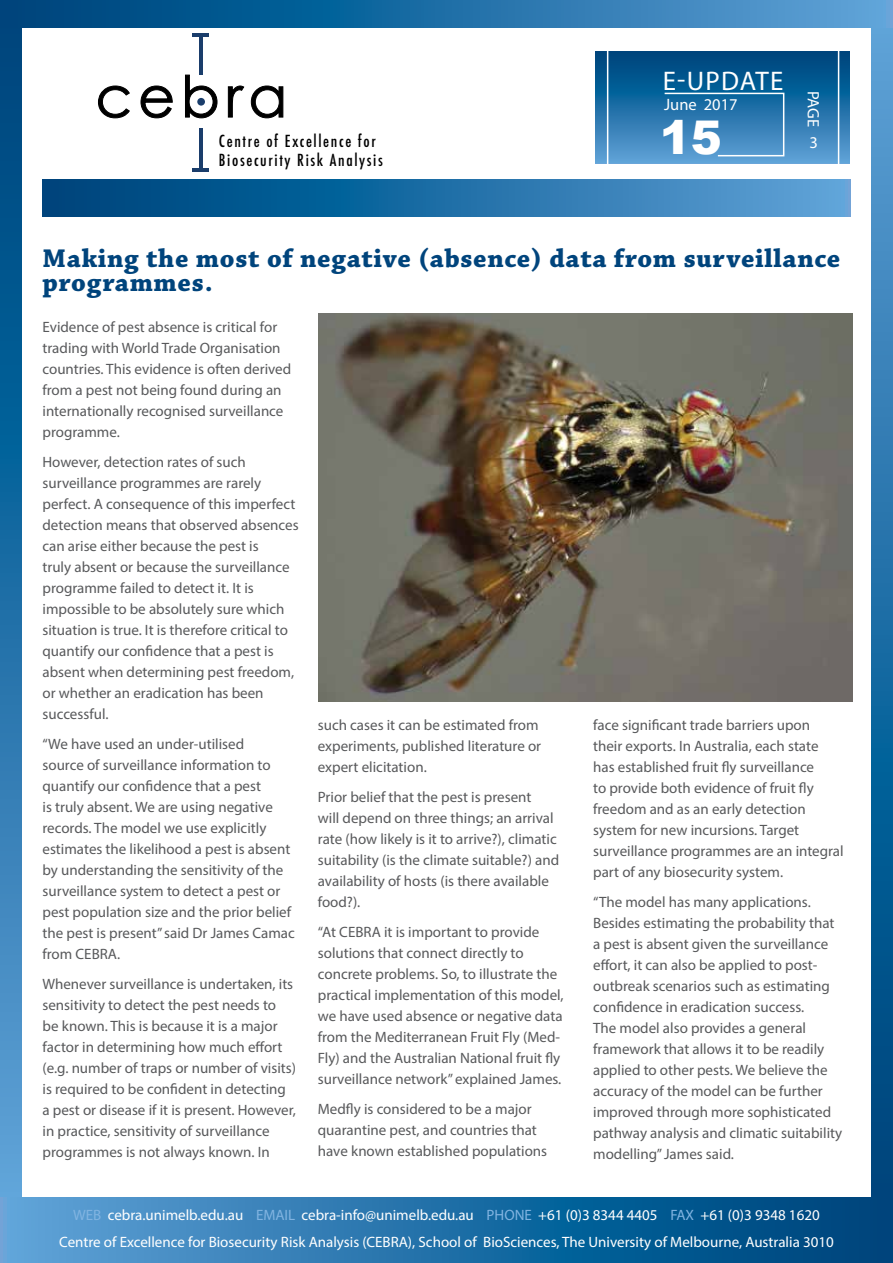
<style>
.page{position:relative;width:893px;height:1263px;background:#fff}
.page>*{position:absolute;margin:0;border:0;box-sizing:border-box;transform-origin:0 0}
.t1{font:900 46.5px "Arial";color:#fff}
.t2{font:700 27px/24px "Chaparral Pro";letter-spacing:.025em;color:#00447c}
.t3{font:27px "Myriad Pro";letter-spacing:.045em;color:#fff}
.t4{font:16.5px "Myriad Pro";color:#fff}
.t5{font:500 condensed 16.2px/19.5px "Futura";letter-spacing:.1em;color:#000}
.t6{font:15px/21px "Myriad Pro";color:#58595b}
.t7{font:15px/27px "Myriad Pro";color:#fff;text-align:center}
.s1{color:#81b4e1}
</style>
<div class="page">
<img style="left:319px;top:313px;width:533px;height:388px">
<svg style="left:595px;top:51px;width:255px;height:112px;background:#1c6aa1"></svg>
<div style="left:607px;top:42px;width:232px;height:128px;border:2px solid #fff"></div>
<svg style="left:663px;top:92px;width:122px;height:65px;background:#3c84b9"></svg>
<svg style="left:872px;top:28px;width:21px;height:1169px;background:#216fa6"></svg>
<svg style="left:0;top:28px;width:21px;height:1169px;background:#2371a8"></svg>
<svg style="left:0;top:0;width:893px;height:28px;background:#2270a7"></svg>
<svg style="left:0;top:1197px;width:893px;height:66px;background:#2370a7"></svg>
<svg style="left:43px;top:179px;width:807px;height:38px;background:#2270a7"></svg>
<hr style="left:199px;top:36px;width:4px;height:39px;background:#1a3d6b">
<hr style="left:192px;top:169px;width:17px;height:3px;background:#1a3d6b">
<hr style="left:192px;top:33px;width:17px;height:3px;background:#1a3d6b">
<hr style="left:199px;top:128px;width:4px;height:42px;background:#1a3d6b">
<svg style="left:98px;top:85px;width:32px;height:34px"></svg>
<svg style="left:140px;top:85px;width:33px;height:34px"></svg>
<svg style="left:185px;top:74px;width:33px;height:45px"></svg>
<svg style="left:227px;top:85px;width:57px;height:34px"></svg>
<p class="t5" style="left:219px;top:131px;width:165px">Centre of Excellence for<br>Biosecurity Risk Analysis</p>
<h2 class="t3" style="left:663px;top:64px;width:122px">E-UPDATE</h2>
<h1 class="t1" style="left:660px;top:104px;width:64px">15</h1>
<p class="t4" style="left:664px;top:94px;width:75px">June 2017</p>
<p class="t4" style="left:824px;top:91px;width:38px;rotate:90deg">PAGE</p>
<p class="t4" style="left:810px;top:132px;width:10px">3</p>
<h2 class="t2" style="left:43px;top:247px;width:799px">Making the most of negative (absence) data from surveillance programmes.</h2>
<p class="t6" style="left:43px;top:316px;width:250px">Evidence of pest absence is critical for trading with World Trade Organisation countries. This evidence is often derived from a pest not being found during an internationally recognised surveillance programme.</p>
<p class="t6" style="left:43px;top:451px;width:258px">However, detection rates of such surveillance programmes are rarely perfect. A consequence of this imperfect detection means that observed absences can arise either because the pest is<br>truly absent or because the surveillance programme failed to detect it. It is impossible to be absolutely sure which situation is true. It is therefore critical to quantify our confidence that a pest is absent when determining pest freedom, or whether an eradication has been successful.</p>
<p class="t6" style="left:43px;top:733px;width:254px">“We have used an under-utilised<br>source of surveillance information to quantify our confidence that a pest<br>is truly absent. We are using negative records. The model we use explicitly estimates the likelihood a pest is absent by understanding the sensitivity of the surveillance system to detect a pest or pest population size and the prior belief the pest is present” said Dr James Camac from CEBRA.</p>
<p class="t6" style="left:43px;top:973px;width:255px">Whenever surveillance is undertaken, its sensitivity to detect the pest needs to<br>be known. This is because it is a major factor in determining how much effort (e.g. number of traps or number of visits) is required to be confident in detecting a pest or disease if it is present. However, in practice, sensitivity of surveillance programmes is not always known. In</p>
<p class="t6" style="left:318px;top:714px;width:225px">such cases it can be estimated from experiments, published literature or expert elicitation.</p>
<p class="t6" style="left:318px;top:786px;width:243px">Prior belief that the pest is present<br>will depend on three things; an arrival rate (how likely is it to arrive?), climatic suitability (is the climate suitable?) and availability of hosts (is there available food?).</p>
<p class="t6" style="left:318px;top:921px;width:247px">“At CEBRA it is important to provide solutions that connect directly to concrete problems. So, to illustrate the practical implementation of this model, we have used absence or negative data from the Mediterranean Fruit Fly (Med-Fly) and the Australian National fruit fly surveillance network” explained James.</p>
<p class="t6" style="left:318px;top:1098px;width:231px">Medfly is considered to be a major quarantine pest, and countries that have known established populations</p>
<p class="t6" style="left:593px;top:714px;width:252px">face significant trade barriers upon<br>their exports. In Australia, each state has established fruit fly surveillance<br>to provide both evidence of fruit fly freedom and as an early detection system for new incursions. Target surveillance programmes are an integral part of any biosecurity system.</p>
<p class="t6" style="left:593px;top:891px;width:251px">“The model has many applications.<br>Besides estimating the probability that a pest is absent given the surveillance effort, it can also be applied to post&shy;outbreak scenarios such as estimating confidence in eradication success.<br>The model also provides a general framework that allows it to be readily applied to other pests. We believe the accuracy of the model can be further improved through more sophisticated pathway analysis and climatic suitability modelling” James said.</p>
<p class="t7" style="left:59px;top:1201px;width:776px"><span class="s1">WEB</span> cebra.unimelb.edu.au <span class="s1">EMAIL</span> cebra-info@unimelb.edu.au <span class="s1">PHONE</span> +61 (0)3 8344 4405 <span class="s1">FAX</span> +61 (0)3 9348 1620<br>Centre of Excellence for Biosecurity Risk Analysis (CEBRA), School of BioSciences, The University of Melbourne, Australia 3010</p>
</div>
